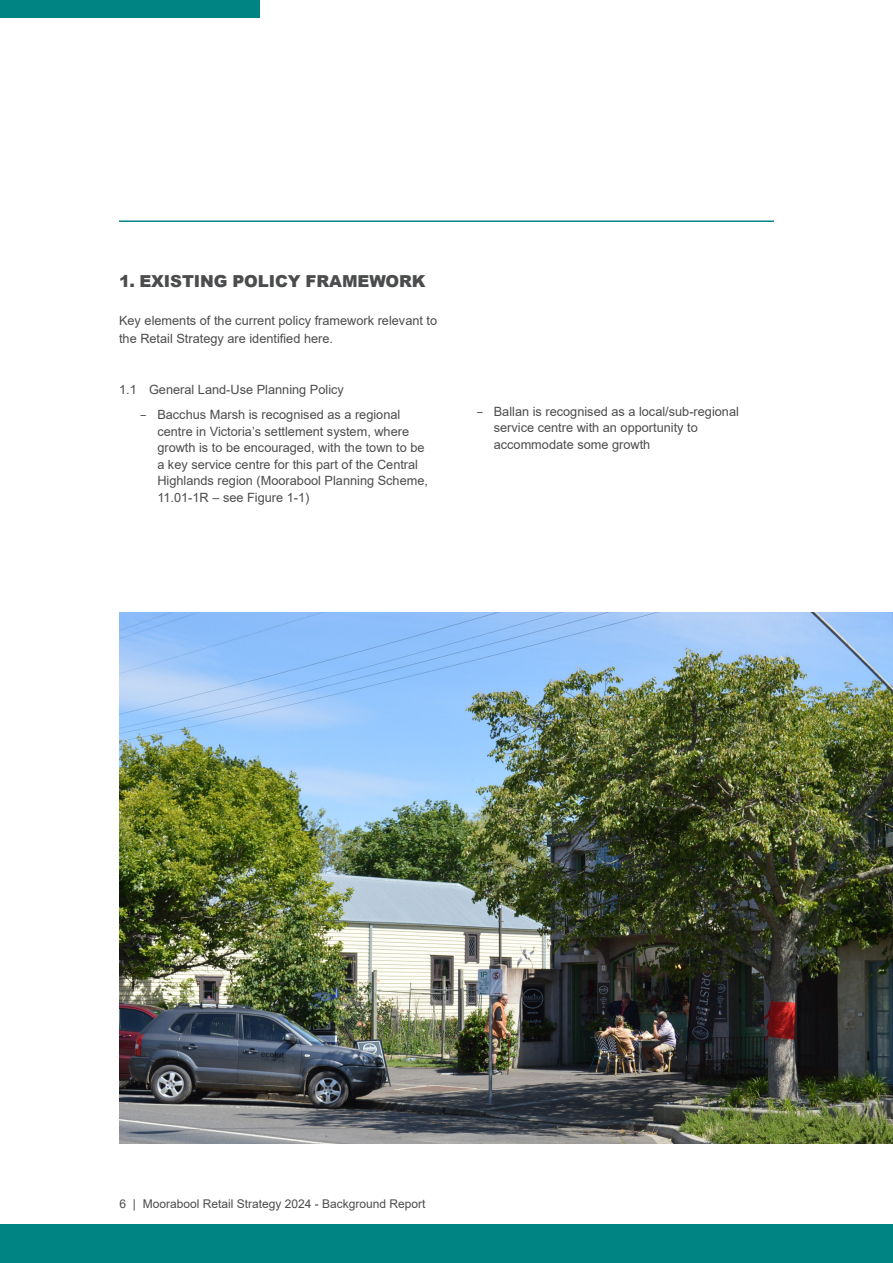
<style>
.page{position:relative;width:893px;height:1263px;background:#fff}
.page>*{position:absolute;margin:0;border:0;box-sizing:border-box;transform-origin:0 0}
.SUB_HEADING{font:900 16.5px "Arial";letter-spacing:-.005em;color:#4b4c4d}
.NEW_BODY_TEXT{font:12.75px/16.5px "Arial";color:#4b4c4d}
.t1{font:12px "Arial";color:#4b4c4d}
.s1{font-family:"Open Sans"}
</style>
<div class="page">
<div style="left:0;top:0;width:260px;height:18px;background:#008383"></div>
<div style="left:0;top:1224px;width:893px;height:39px;background:#008383"></div>
<hr style="left:119px;top:220px;width:655px;height:2px;background:#008383">
<img style="left:119px;top:612px;width:774px;height:532px">
<p class="SUB_HEADING" style="left:119px;top:269px;width:308px">1. EXISTING POLICY FRAMEWORK</p>
<p class="NEW_BODY_TEXT" style="left:119px;top:312px;width:320px;line-height:17.2px">Key elements of the current policy framework relevant to the Retail Strategy are identified here.</p>
<p class="NEW_BODY_TEXT" style="left:119px;top:381px;width:226px">1.1 General Land-Use Planning Policy</p>
<p class="NEW_BODY_TEXT" style="left:157px;top:406px;width:272px;text-indent:-17px"><span class="s1">–</span> Bacchus Marsh is recognised as a regional centre in Victoria’s settlement system, where growth is to be encouraged, with the town to be a key service centre for this part of the Central Highlands region (Moorabool Planning Scheme, 11.01-1R – see Figure 1-1)</p>
<p class="NEW_BODY_TEXT" style="left:494px;top:403px;width:247px;text-indent:-17px"><span class="s1">–</span> Ballan is recognised as a local/sub-regional service centre with an opportunity to accommodate some growth</p>
<p class="t1" style="left:120px;top:1195px;width:307px">6 | Moorabool Retail Strategy 2024 - Background Report</p>
</div>
